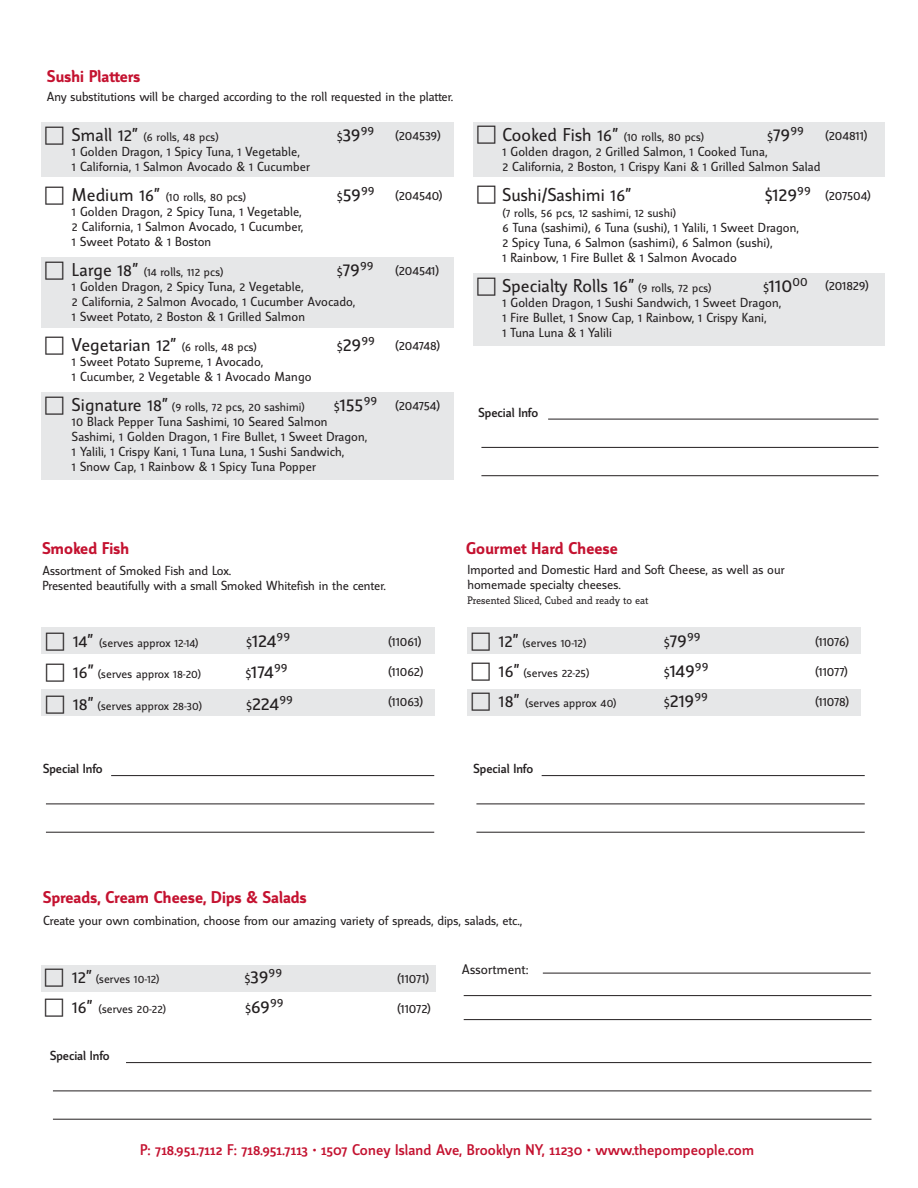
<style>
.page{position:relative;width:918px;height:1188px;background:#fff}
.page>*{position:absolute;margin:0;border:0;box-sizing:border-box;transform-origin:0 0}
.t1{font:19.5px "Manual Semi Regular Lf";color:#231f20}
.t2{font:18px "Manual Semi Regular Lf";letter-spacing:.01em;color:#231f20}
.t3{font:700 16.5px "Manual Semi";letter-spacing:.01em;color:#c41230}
.t4{font:500 15px "Manual Semi";letter-spacing:.01em;color:#c41230}
.t5{font:13.5px "Manual Semi Regular Lf";color:#231f20}
.t6{font:13.5px "Manual Semi";letter-spacing:.01em;color:#231f20}
.t7{font:12.75px/15px "Manual Semi Regular Lf";letter-spacing:.005em;color:#231f20}
.t8{font:500 12.75px "Manual Semi";color:#231f20}
.t9{font:12px "Manual Semi Regular Lf";letter-spacing:.01em;color:#231f20}
.t10{font:10.5px "Manual Slab";letter-spacing:-.01em;color:#231f20}
.s1{font-size:18px}
.s2{font-size:13.35px}
.s3{font-size:12px}
.s4{font-size:18.75px}
.s5{font-size:19.5px}
</style>
<div class="page">
<div style="left:42px;top:628px;width:393px;height:26px;background:#e6e7e8"></div>
<div style="left:42px;top:965px;width:394px;height:27px;background:#e6e7e8"></div>
<div style="left:42px;top:689px;width:393px;height:27px;background:#e6e7e8"></div>
<div style="left:468px;top:628px;width:393px;height:26px;background:#e6e7e8"></div>
<div style="left:468px;top:689px;width:393px;height:27px;background:#e6e7e8"></div>
<div style="left:42px;top:122px;width:412px;height:55px;background:#e6e7e8"></div>
<div style="left:474px;top:122px;width:411px;height:55px;background:#e6e7e8"></div>
<div style="left:474px;top:273px;width:411px;height:73px;background:#e6e7e8"></div>
<div style="left:42px;top:257px;width:412px;height:71px;background:#e6e7e8"></div>
<div style="left:42px;top:392px;width:412px;height:88px;background:#e6e7e8"></div>
<hr style="left:543px;top:973px;width:328px;height:1px;background:#231f20">
<hr style="left:464px;top:995px;width:407px;height:1px;background:#231f20">
<hr style="left:464px;top:1019px;width:407px;height:1px;background:#231f20">
<hr style="left:548px;top:419px;width:330px;height:1px;background:#231f20">
<hr style="left:481px;top:447px;width:397px;height:1px;background:#231f20">
<hr style="left:481px;top:475px;width:397px;height:1px;background:#231f20">
<hr style="left:542px;top:775px;width:323px;height:1px;background:#231f20">
<hr style="left:476px;top:804px;width:389px;height:1px;background:#231f20">
<hr style="left:476px;top:832px;width:389px;height:1px;background:#231f20">
<hr style="left:111px;top:775px;width:323px;height:1px;background:#231f20">
<hr style="left:46px;top:804px;width:388px;height:1px;background:#231f20">
<hr style="left:46px;top:832px;width:388px;height:1px;background:#231f20">
<hr style="left:126px;top:1062px;width:745px;height:1px;background:#231f20">
<hr style="left:53px;top:1091px;width:818px;height:1px;background:#231f20">
<hr style="left:53px;top:1119px;width:818px;height:1px;background:#231f20">
<p class="t3" style="left:47px;top:66px;width:95px">Sushi Platters</p>
<p class="t7" style="left:47px;top:89px;width:408px">Any substitutions will be charged according to the roll requested in the platter.</p>
<p class="t9" style="left:72px;top:129px;width:148px"><span class="s1">Small 12”</span> (6 rolls, 48 pcs)</p>
<h1 class="t1" style="left:337px;top:122px;width:39px"><span class="s2">$</span>39<sup>99</sup></h1>
<p class="t7" style="left:72px;top:144px;width:240px">1 Golden Dragon, 1 Spicy Tuna, 1 Vegetable,<br>1 California, 1 Salmon Avocado &amp; 1 Cucumber</p>
<p class="t9" style="left:72px;top:189px;width:176px"><span class="s1">Medium 16”</span> (10 rolls, 80 pcs)</p>
<h1 class="t1" style="left:337px;top:182px;width:39px"><span class="s2">$</span>59<sup>99</sup></h1>
<p class="t7" style="left:72px;top:204px;width:233px">1 Golden Dragon, 2 Spicy Tuna, 1 Vegetable,<br>2 California, 1 Salmon Avocado, 1 Cucumber,<br>1 Sweet Potato &amp; 1 Boston</p>
<p class="t9" style="left:72px;top:264px;width:153px"><span class="s1">Large 18”</span> (14 rolls, 112 pcs)</p>
<h1 class="t1" style="left:337px;top:257px;width:38px"><span class="s2">$</span>79<sup>99</sup></h1>
<p class="t7" style="left:72px;top:279px;width:285px">1 Golden Dragon, 2 Spicy Tuna, 2 Vegetable,<br>2 California, 2 Salmon Avocado, 1 Cucumber Avocado,<br>1 Sweet Potato, 2 Boston &amp; 1 Grilled Salmon</p>
<p class="t9" style="left:72px;top:339px;width:187px"><span class="s1">Vegetarian 12”</span> (6 rolls, 48 pcs)</p>
<h1 class="t1" style="left:337px;top:332px;width:39px"><span class="s2">$</span>29<sup>99</sup></h1>
<p class="t7" style="left:72px;top:354px;width:241px">1 Sweet Potato Supreme, 1 Avocado,<br>1 Cucumber, 2 Vegetable &amp; 1 Avocado Mango</p>
<p class="t9" style="left:72px;top:399px;width:235px"><span class="s1">Signature 18”</span> (9 rolls, 72 pcs, 20 sashimi)</p>
<h1 class="t1" style="left:334px;top:392px;width:45px"><span class="s2">$</span>155<sup>99</sup></h1>
<p class="t7" style="left:72px;top:414px;width:297px">10 Black Pepper Tuna Sashimi, 10 Seared Salmon Sashimi, 1 Golden Dragon, 1 Fire Bullet, 1 Sweet Dragon, 1 Yalili, 1 Crispy Kani, 1 Tuna Luna, 1 Sushi Sandwich,<br>1 Snow Cap, 1 Rainbow &amp; 1 Spicy Tuna Popper</p>
<p class="t5" style="left:395px;top:127px;width:47px">(204539)</p>
<p class="t5" style="left:395px;top:187px;width:49px">(204540)</p>
<p class="t5" style="left:395px;top:262px;width:45px">(204541)</p>
<p class="t5" style="left:395px;top:337px;width:47px">(204748)</p>
<p class="t5" style="left:395px;top:397px;width:46px">(204754)</p>
<p class="t9" style="left:502px;top:129px;width:203px"><span class="s1">Cooked Fish 16”</span> (10 rolls, 80 pcs)</p>
<h1 class="t1" style="left:768px;top:122px;width:38px"><span class="s2">$</span>79<sup>99</sup></h1>
<p class="t7" style="left:502px;top:144px;width:320px">1 Golden dragon, 2 Grilled Salmon, 1 Cooked Tuna,<br>2 California, 2 Boston, 1 Crispy Kani &amp; 1 Grilled Salmon Salad</p>
<h2 class="t2" style="left:502px;top:183px;width:130px">Sushi/Sashimi 16”</h2>
<h1 class="t1" style="left:765px;top:182px;width:47px"><span class="s1">$</span>129<sup>99</sup></h1>
<p class="t9" style="left:502px;top:205px;width:175px">(7 rolls, 56 pcs, 12 sashimi, 12 sushi)</p>
<p class="t7" style="left:502px;top:220px;width:298px">6 Tuna (sashimi), 6 Tuna (sushi), 1 Yalili, 1 Sweet Dragon,<br>2 Spicy Tuna, 6 Salmon (sashimi), 6 Salmon (sushi),<br>1 Rainbow, 1 Fire Bullet &amp; 1 Salmon Avocado</p>
<h2 class="t2" style="left:502px;top:275px;width:211px">Specialty Rolls 16” <span class="s3">(9 rolls, 72 pcs)</span></h2>
<h1 class="t1" style="left:763px;top:273px;width:46px"><span class="s2">$</span>110<sup>00</sup></h1>
<p class="t7" style="left:502px;top:295px;width:280px">1 Golden Dragon, 1 Sushi Sandwich, 1 Sweet Dragon,<br>1 Fire Bullet, 1 Snow Cap, 1 Rainbow, 1 Crispy Kani,<br>1 Tuna Luna &amp; 1 Yalili</p>
<p class="t5" style="left:825px;top:127px;width:44px">(204811)</p>
<p class="t5" style="left:825px;top:187px;width:47px">(207504)</p>
<p class="t5" style="left:825px;top:277px;width:45px">(201829)</p>
<p class="t8" style="left:479px;top:405px;width:61px">Special Info</p>
<p class="t3" style="left:43px;top:538px;width:88px">Smoked Fish</p>
<p class="t7" style="left:43px;top:563px;width:345px">Assortment of Smoked Fish and Lox.<br>Presented beautifully with a small Smoked Whitefish in the center.</p>
<p class="t9" style="left:73px;top:635px;width:127px"><span class="s1">14”</span> (serves approx 12-14)</p>
<h1 class="t1" style="left:247px;top:628px;width:45px"><span class="s2">$</span>124<sup>99</sup></h1>
<p class="t9" style="left:73px;top:667px;width:130px"><span class="s1">16</span><span class="s4">”</span> (serves approx 18-20)</p>
<h1 class="t1" style="left:246px;top:660px;width:43px"><span class="s2">$</span>174<sup>99</sup></h1>
<p class="t9" style="left:73px;top:698px;width:131px"><span class="s1">18”</span> (serves approx 28-30)</p>
<h1 class="t1" style="left:247px;top:691px;width:48px"><span class="s2">$</span>224<sup>99</sup></h1>
<p class="t5" style="left:388px;top:633px;width:35px">(11061)</p>
<p class="t5" style="left:388px;top:663px;width:37px">(11062)</p>
<p class="t5" style="left:388px;top:693px;width:37px">(11063)</p>
<p class="t3" style="left:466px;top:538px;width:153px">Gourmet Hard Cheese</p>
<p class="t7" style="left:467px;top:562px;width:319px">Imported and Domestic Hard and Soft Cheese, as well as our homemade specialty cheeses.</p>
<p class="t10" style="left:468px;top:594px;width:183px">Presented Sliced, Cubed and ready to eat</p>
<p class="t9" style="left:499px;top:636px;width:89px"><span class="s1">12”</span> (serves 10-12)</p>
<p class="t5" style="left:664px;top:628px;width:38px">$<span class="s5">79</span>99</p>
<p class="t9" style="left:499px;top:666px;width:92px"><span class="s1">16”</span> (serves 22-25)</p>
<p class="t5" style="left:664px;top:658px;width:46px">$<span class="s5">149</span>99</p>
<p class="t9" style="left:499px;top:696px;width:119px"><span class="s1">18”</span> (serves approx 40)</p>
<p class="t5" style="left:664px;top:688px;width:45px">$<span class="s5">219</span>99</p>
<p class="t5" style="left:815px;top:633px;width:36px">(11076)</p>
<p class="t5" style="left:815px;top:663px;width:34px">(11077)</p>
<p class="t5" style="left:815px;top:693px;width:36px">(11078)</p>
<p class="t8" style="left:43px;top:762px;width:61px">Special Info</p>
<p class="t8" style="left:474px;top:762px;width:61px">Special Info</p>
<p class="t3" style="left:43px;top:887px;width:265px">Spreads, Cream Cheese, Dips &amp; Salads</p>
<p class="t7" style="left:43px;top:913px;width:481px">Create your own combination, choose from our amazing variety of spreads, dips, salads, etc.,</p>
<p class="t9" style="left:72px;top:971px;width:89px"><span class="s1">12”</span> (serves 10-12)</p>
<p class="t5" style="left:245px;top:964px;width:39px">$<span class="s5">39</span>99</p>
<p class="t9" style="left:72px;top:1001px;width:96px"><span class="s1">16”</span> (serves 20-22)</p>
<p class="t5" style="left:245px;top:994px;width:40px">$<span class="s5">69</span>99</p>
<p class="t8" style="left:50px;top:1049px;width:61px">Special Info</p>
<p class="t5" style="left:397px;top:970px;width:34px">(11071)</p>
<p class="t5" style="left:397px;top:1000px;width:35px">(11072)</p>
<p class="t6" style="left:462px;top:961px;width:68px">Assortment:</p>
<p class="t4" style="left:140px;top:1141px;width:616px">P: 718.951.7112 F: 718.951.7113 • 1507 Coney Island Ave, Brooklyn NY, 11230 • www.thepompeople.com</p>
</div>
